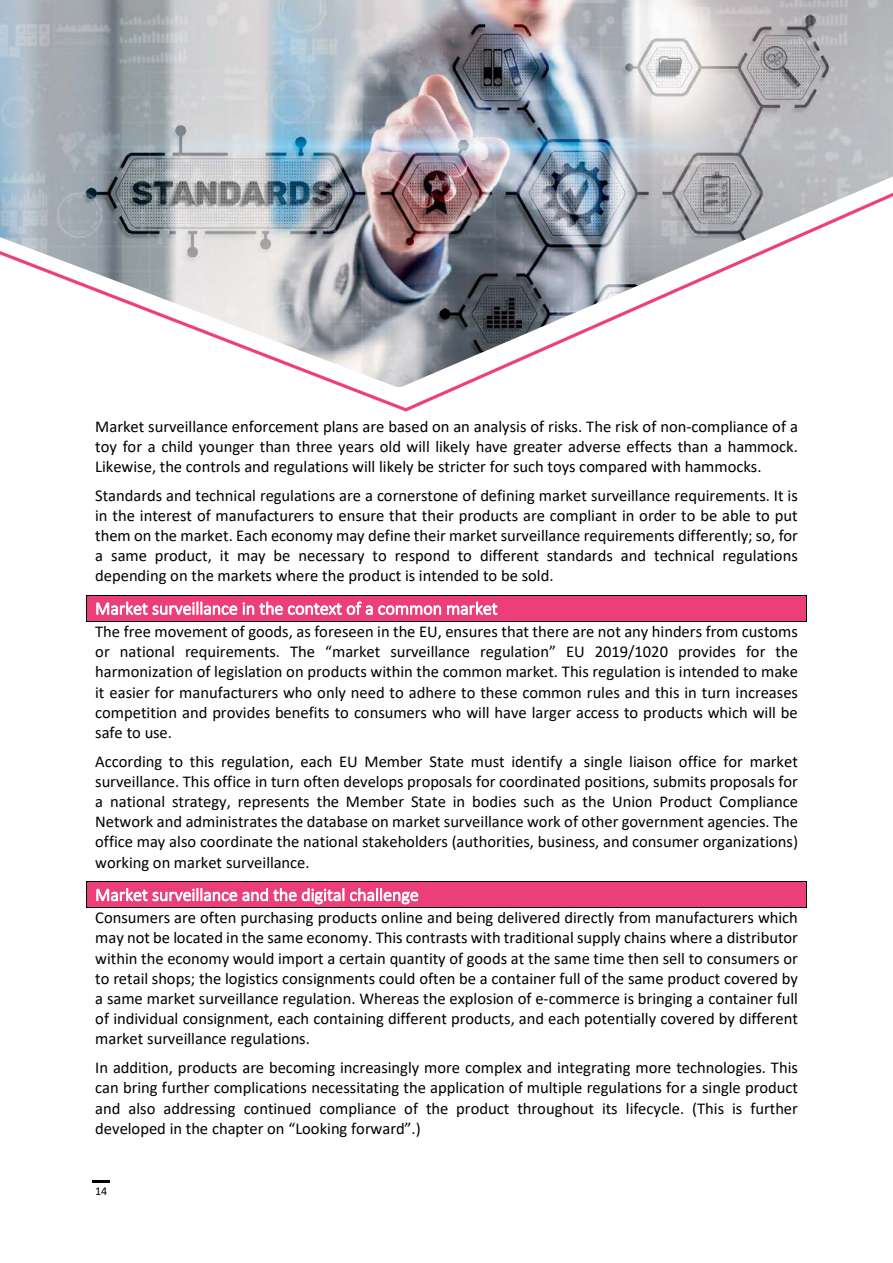
<style>
.page{position:relative;width:893px;height:1263px;background:#fff}
.page>*{position:absolute;margin:0;border:0;box-sizing:border-box;transform-origin:0 0}
.t1{font:300 18px "Calibri";color:#fff}
.t2{font:16.5px/20.1px "Calibri";color:#000;text-align:justify}
.t3{font:12px "Calibri";color:#000}
</style>
<div class="page">
<img style="left:0;top:0;width:893px;height:176px">
<img style="left:0;top:176px;width:893px;height:17px">
<div style="left:87px;top:596px;width:719px;height:25px;background:#ec3e78"></div>
<hr style="left:86px;top:595px;width:721px;height:1px;background:#000">
<hr style="left:86px;top:621px;width:721px;height:1px;background:#000">
<svg style="left:86px;top:596px;width:1px;height:25px"></svg>
<svg style="left:806px;top:596px;width:1px;height:25px"></svg>
<div style="left:87px;top:882px;width:719px;height:25px;background:#ec3e78"></div>
<hr style="left:86px;top:881px;width:721px;height:1px;background:#000">
<hr style="left:86px;top:907px;width:721px;height:1px;background:#000">
<svg style="left:86px;top:882px;width:1px;height:25px"></svg>
<svg style="left:806px;top:882px;width:1px;height:25px"></svg>
<svg style="left:0;top:193px;width:893px;height:219px"></svg>
<svg style="left:92px;top:1180px;width:18px;height:2px"></svg>
<p class="t2" style="left:95px;top:416px;width:704px">Market surveillance enforcement plans are based on an analysis of risks. The risk of non-compliance of a toy for a child younger than three years old will likely have greater adverse effects than a hammock.<br>Likewise, the controls and regulations will likely be stricter for such toys compared with hammocks.</p>
<p class="t2" style="left:95px;top:485px;width:704px">Standards and technical regulations are a cornerstone of defining market surveillance requirements. It is in the interest of manufacturers to ensure that their products are compliant in order to be able to put them on the market. Each economy may define their market surveillance requirements differently; so, for a same product, it may be necessary to respond to different standards and technical regulations depending on the markets where the product is intended to be sold.</p>
<p class="t1" style="left:95px;top:597px;width:404px">Market surveillance in the context of a common market</p>
<p class="t2" style="left:95px;top:621px;width:704px">The free movement of goods, as foreseen in the EU, ensures that there are not any hinders from customs or national requirements. The “market surveillance regulation” EU 2019/1020 provides for the harmonization of legislation on products within the common market. This regulation is intended to make it easier for manufacturers who only need to adhere to these common rules and this in turn increases competition and provides benefits to consumers who will have larger access to products which will be safe to use.</p>
<p class="t2" style="left:95px;top:751px;width:704px">According to this regulation, each EU Member State must identify a single liaison office for market surveillance. This office in turn often develops proposals for coordinated positions, submits proposals for a national strategy, represents the Member State in bodies such as the Union Product Compliance Network and administrates the database on market surveillance work of other government agencies. The office may also coordinate the national stakeholders (authorities, business, and consumer organizations) working on market surveillance.</p>
<p class="t1" style="left:95px;top:883px;width:325px">Market surveillance and the digital challenge</p>
<p class="t2" style="left:95px;top:907px;width:704px">Consumers are often purchasing products online and being delivered directly from manufacturers which may not be located in the same economy. This contrasts with traditional supply chains where a distributor within the economy would import a certain quantity of goods at the same time then sell to consumers or to retail shops; the logistics consignments could often be a container full of the same product covered by a same market surveillance regulation. Whereas the explosion of e-commerce is bringing a container full of individual consignment, each containing different products, and each potentially covered by different market surveillance regulations.</p>
<p class="t2" style="left:95px;top:1057px;width:704px">In addition, products are becoming increasingly more complex and integrating more technologies. This can bring further complications necessitating the application of multiple regulations for a single product and also addressing continued compliance of the product throughout its lifecycle. (This is further developed in the chapter on “Looking forward”.)</p>
<p class="t3" style="left:95px;top:1183px;width:14px">14</p>
</div>
